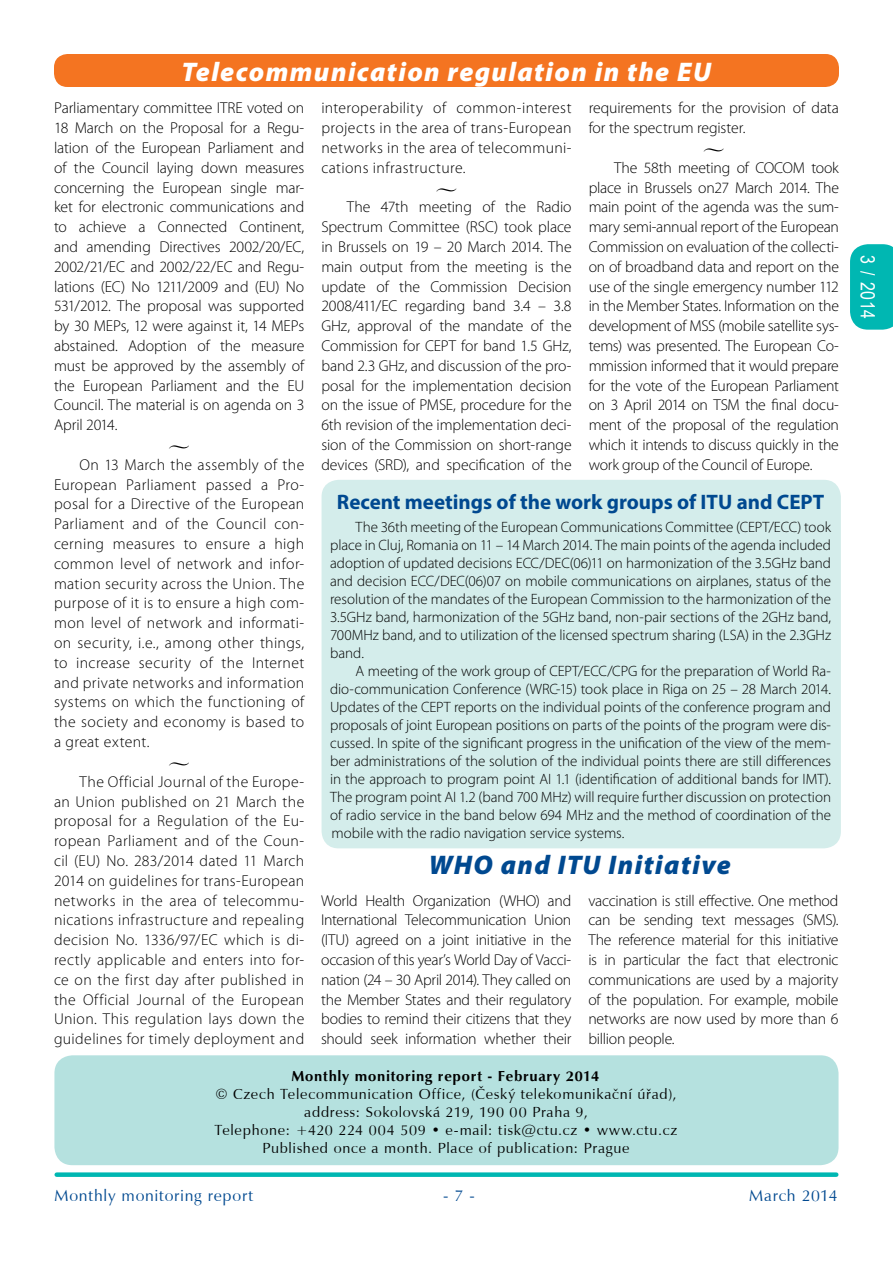
<style>
.page{position:relative;width:893px;height:1263px;background:#fff}
.page>*{position:absolute;margin:0;border:0;box-sizing:border-box;transform-origin:0 0}
.Titulek-negativ{font:italic 900 27px "Myriad Pro";letter-spacing:.05em;color:#fff}
.Titulek{font:italic 900 27px "Myriad Pro";letter-spacing:.05em;color:#004990}
.Subtitle{font:700 21px "Myriad Pro";color:#004990}
.t1{font:19.5px "Arial Narrow";color:#fff}
.t2{font:16.5px "Vera Humana 95";letter-spacing:.045em;color:#004990}
.Bez_odsazení{font:300 15.75px/19.8px "Myriad Pro";color:#000;text-align:justify}
.Bez_odsazení__volně{font:300 15.75px/19.8px "Myriad Pro";letter-spacing:-.015em;color:#000;text-align:justify}
.t3{font:15.75px "Brioso Pro Capt";color:#000}
.Základní-volně__bez{font:300 15px/18px "Myriad Pro";letter-spacing:-.005em;color:#000;text-align:justify}
.t4{font:15px/18px "Vera Humana 95";letter-spacing:.05em;color:#000;text-align:center}
.t5{font:700 15px "Vera Humana 95";letter-spacing:.045em;color:#000}
</style>
<div class="page">
<div style="left:57px;top:1172px;width:779px;height:5px;background:#00b7b2"></div>
<div style="left:54px;top:54px;width:785px;height:33px;background:#f47421;border-radius:14px"></div>
<div style="left:54px;top:1055px;width:784px;height:110px;background:#b5e1df;border-radius:18px"></div>
<div style="left:322px;top:480px;width:519px;height:368px;background:#d4edeb;border-radius:17px"></div>
<svg style="left:850px;top:244px;width:43px;height:86px;background:#0cbab5"></svg>
<h1 class="Titulek-negativ" style="left:181px;top:54px;width:531px">Telecommunication regulation in the EU</h1>
<p class="Bez_odsazení" style="left:54px;top:98px;width:252px">Parliamentary committee ITRE voted on 18 March on the Proposal for a Regu&shy;lation of the European Parliament and of the Council laying down measures concerning the European single mar&shy;ket for electronic communications and to achieve a Connected Continent, and amending Directives 2002/20/EC, 2002/21/EC and 2002/22/EC and Regu&shy;lations (EC) No 1211/2009 and (EU) No 531/2012. The proposal was supported by 30 MEPs, 12 were against it, 14 MEPs abstained. Adoption of the measure must be approved by the assembly of the European Parliament and the EU Council. The material is on agenda on 3<br>April 2014.</p>
<p class="t3" style="left:169px;top:435px;width:22px">•</p>
<p class="Bez_odsazení" style="left:54px;top:455px;width:252px;text-indent:26px">On 13 March the assembly of the European Parliament passed a Pro&shy;posal for a Directive of the European Parliament and of the Council con&shy;cerning measures to ensure a high common level of network and infor&shy;mation security across the Union. The purpose of it is to ensure a high com&shy;mon level of network and informati&shy;on security, i.e., among other things, to increase security of the Internet and private networks and information systems on which the functioning of the society and economy is based to a great extent.</p>
<p class="t3" style="left:169px;top:752px;width:22px">•</p>
<p class="Bez_odsazení" style="left:54px;top:771px;width:252px;text-indent:26px">The Official Journal of the Europe&shy;an Union published on 21 March the proposal for a Regulation of the Eu&shy;ropean Parliament and of the Coun&shy;cil (EU) No. 283/2014 dated 11 March 2014 on guidelines for trans-European networks in the area of telecommu&shy;nications infrastructure and repealing decision No. 1336/97/EC which is di&shy;rectly applicable and enters into for&shy;ce on the first day after published in the Official Journal of the European Union. This regulation lays down the guidelines for timely deployment and</p>
<p class="Bez_odsazení" style="left:321px;top:98px;width:252px">interoperability of common-interest projects in the area of trans-European networks in the area of telecommuni&shy;cations infrastructure.</p>
<p class="t3" style="left:436px;top:178px;width:22px">•</p>
<p class="Bez_odsazení" style="left:321px;top:197px;width:252px;text-indent:26px">The 47th meeting of the Radio Spectrum Committee (RSC) took place in Brussels on 19 – 20 March 2014. The main output from the meeting is the update of the Commission Decision 2008/411/EC regarding band 3.4 – 3.8<br>GHz, approval of the mandate of the Commission for CEPT for band 1.5 GHz, band 2.3 GHz, and discussion of the pro&shy;posal for the implementation decision on the issue of PMSE, procedure for the 6th revision of the implementation deci&shy;sion of the Commission on short-range devices (SRD), and specification of the</p>
<p class="Bez_odsazení" style="left:589px;top:98px;width:252px">requirements for the provision of data for the spectrum register.</p>
<p class="t3" style="left:703px;top:138px;width:22px">•</p>
<p class="Bez_odsazení" style="left:589px;top:158px;width:252px;text-indent:26px">The 58th meeting of COCOM took place in Brussels on27 March 2014. The main point of the agenda was the sum&shy;mary semi-annual report of the European Commission on evaluation of the collecti&shy;on of broadband data and report on the use of the single emergency number 112 in the Member States. Information on the development of MSS (mobile satellite sys&shy;tems) was presented. The European Co&shy;mmission informed that it would prepare for the vote of the European Parliament on 3 April 2014 on TSM the final docu&shy;ment of the proposal of the regulation which it intends to discuss quickly in the work group of the Council of Europe.</p>
<p class="Subtitle" style="left:337px;top:489px;width:489px">Recent meetings of the work groups of ITU and CEPT</p>
<p class="Základní-volně__bez" style="left:330px;top:518px;width:503px;text-indent:26px">The 36th meeting of the European Communications Committee (CEPT/ECC) took place in Cluj, Romania on 11 – 14 March 2014. The main points of the agenda included adoption of updated decisions ECC/DEC(06)11 on harmonization of the 3.5GHz band and decision ECC/DEC(06)07 on mobile communications on airplanes, status of the resolution of the mandates of the European Commission to the harmonization of the 3.5GHz band, harmonization of the 5GHz band, non-pair sections of the 2GHz band, 700MHz band, and to utilization of the licensed spectrum sharing (LSA) in the 2.3GHz band.</p>
<p class="Základní-volně__bez" style="left:330px;top:662px;width:503px;text-indent:26px">A meeting of the work group of CEPT/ECC/CPG for the preparation of World Ra&shy;dio-communication Conference (WRC-15) took place in Riga on 25 – 28 March 2014.<br>Updates of the CEPT reports on the individual points of the conference program and proposals of joint European positions on parts of the points of the program were dis&shy;cussed. In spite of the significant progress in the unification of the view of the mem&shy;ber administrations of the solution of the individual points there are still differences in the approach to program point AI 1.1 (identification of additional bands for IMT).<br>The program point AI 1.2 (band 700 MHz) will require further discussion on protection of radio service in the band below 694 MHz and the method of coordination of the mobile with the radio navigation service systems.</p>
<h2 class="Titulek" style="left:429px;top:847px;width:303px">WHO and ITU Initiative</h2>
<p class="Bez_odsazení__volně" style="left:321px;top:890px;width:252px">World Health Organization (WHO) and International Telecommunication Union (ITU) agreed on a joint initiative in the occasion of this year’s World Day of Vacci&shy;nation (24 – 30 April 2014). They called on the Member States and their regulatory bodies to remind their citizens that they should seek information whether their</p>
<p class="Bez_odsazení__volně" style="left:588px;top:890px;width:252px">vaccination is still effective. One method can be sending text messages (SMS).<br>The reference material for this initiative is in particular the fact that electronic communications are used by a majority of the population. For example, mobile networks are now used by more than 6 billion people.</p>
<p class="t5" style="left:291px;top:1067px;width:309px">Monthly monitoring report - February 2014</p>
<p class="t4" style="left:215px;top:1085px;width:464px">© Czech Telecommunication Office, (Český telekomunikační úřad), address: Sokolovská 219, 190 00 Praha 9,<br>Telephone: +420 224 004 509 • e-mail: tisk@ctu.cz • www.ctu.cz Published once a month. Place of publication: Prague</p>
<p class="t2" style="left:54px;top:1185px;width:200px">Monthly monitoring report</p>
<p class="t2" style="left:443px;top:1185px;width:33px">- 7 -</p>
<p class="t2" style="left:749px;top:1185px;width:90px">March 2014</p>
<p class="t1" style="left:882px;top:255px;width:65px;rotate:90deg">3 / 2014</p>
</div>
